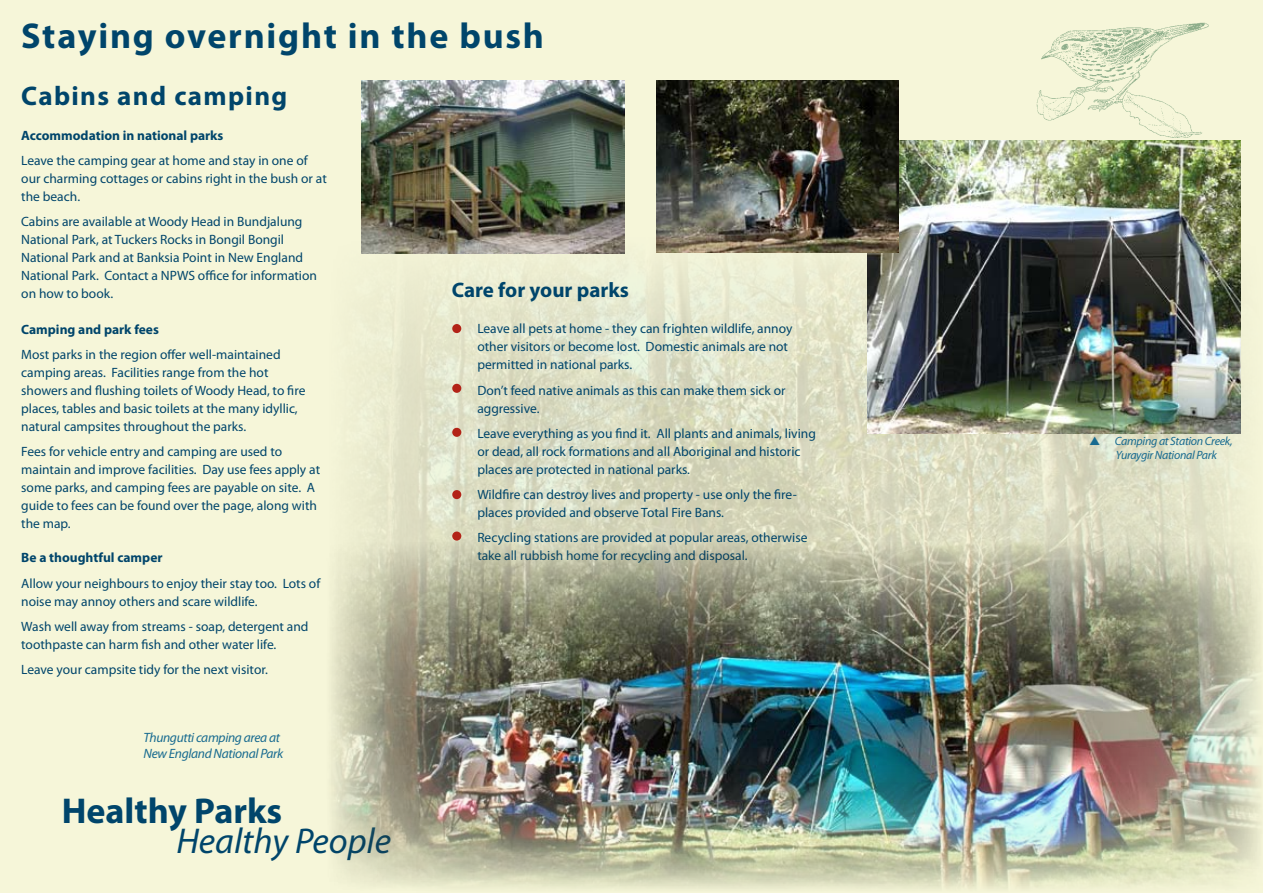
<style>
.page{position:relative;width:1263px;height:893px;background:#f6f6d9}
.page>*{position:absolute;margin:0;border:0;box-sizing:border-box;transform-origin:0 0}
.t1{font:700 36px "Myriad Pro";letter-spacing:.045em;color:#00456b}
.t2{font:italic 36px "Myriad Pro";color:#00456b}
.t3{font:700 36px "Myriad Pro";color:#00456b}
.t4{font:700 27px "Myriad Pro";letter-spacing:.05em;color:#00456b}
.t5{font:700 21px "Myriad Pro";color:#00456b}
.t6{font:13.5px/18px "Myriad Pro";color:#00456b}
.t7{font:700 13.5px "Myriad Pro";color:#00456b}
.t8{font:italic 13.5px/16.2px "Myriad Pro";letter-spacing:-.025em;color:#186b90}
.t9{font:italic 12px/14.4px "Myriad Pro";letter-spacing:-.025em;color:#186b90}
</style>
<div class="page">
<img style="left:354px;top:235px;width:887px;height:307px">
<img style="left:361px;top:81px;width:263px;height:173px">
<div style="left:452px;top:324px;width:9px;height:9px;background:#b32317;border-radius:50%"></div>
<div style="left:452px;top:384px;width:9px;height:9px;background:#b32317;border-radius:50%"></div>
<div style="left:452px;top:428px;width:9px;height:9px;background:#b32317;border-radius:50%"></div>
<div style="left:452px;top:490px;width:9px;height:9px;background:#b32317;border-radius:50%"></div>
<div style="left:452px;top:531px;width:9px;height:10px;background:#b32317;border-radius:50%"></div>
<img style="left:331px;top:542px;width:930px;height:347px">
<img style="left:867px;top:141px;width:374px;height:292px">
<img style="left:656px;top:81px;width:242px;height:171px">
<img style="left:1036px;top:22px;width:173px;height:116px">
<svg style="left:1090px;top:436px;width:9px;height:9px"></svg>
<h1 class="t1" style="left:21px;top:13px;width:524px">Staying overnight in the bush</h1>
<h2 class="t4" style="left:21px;top:79px;width:268px">Cabins and camping</h2>
<p class="t7" style="left:21px;top:126px;width:204px">Accommodation in national parks</p>
<p class="t6" style="left:21px;top:151px;width:307px">Leave the camping gear at home and stay in one of our charming cottages or cabins right in the bush or at the beach.</p>
<p class="t6" style="left:21px;top:212px;width:297px">Cabins are available at Woody Head in Bundjalung National Park, at Tuckers Rocks in Bongil Bongil National Park and at Banksia Point in New England National Park. Contact a NPWS office for information on how to book.</p>
<p class="t7" style="left:21px;top:321px;width:139px">Camping and park fees</p>
<p class="t6" style="left:21px;top:345px;width:286px">Most parks in the region offer well-maintained camping areas. Facilities range from the hot showers and flushing toilets of Woody Head, to fire places, tables and basic toilets at the many idyllic, natural campsites throughout the parks.</p>
<p class="t6" style="left:21px;top:443px;width:300px">Fees for vehicle entry and camping are used to maintain and improve facilities. Day use fees apply at some parks, and camping fees are payable on site. A guide to fees can be found over the page, along with the map.</p>
<p class="t7" style="left:21px;top:549px;width:143px">Be a thoughtful camper</p>
<p class="t6" style="left:21px;top:574px;width:301px">Allow your neighbours to enjoy their stay too. Lots of noise may annoy others and scare wildlife.</p>
<p class="t6" style="left:21px;top:617px;width:289px">Wash well away from streams - soap, detergent and toothpaste can harm fish and other water life.</p>
<p class="t6" style="left:21px;top:660px;width:248px">Leave your campsite tidy for the next visitor.</p>
<p class="t8" style="left:144px;top:729px;width:141px">Thungutti camping area at<br>New England National Park</p>
<h1 class="t3" style="left:62px;top:787px;width:222px">Healthy Parks</h1>
<h1 class="t2" style="left:176px;top:819px;width:216px">Healthy People</h1>
<h3 class="t5" style="left:452px;top:277px;width:179px">Care for your parks</h3>
<p class="t6" style="left:477px;top:320px;width:317px">Leave all pets at home - they can frighten wildlife, annoy other visitors or become lost. Domestic animals are not permitted in national parks.</p>
<p class="t6" style="left:477px;top:381px;width:310px">Don’t feed native animals as this can make them sick or aggressive.</p>
<p class="t6" style="left:477px;top:424px;width:340px">Leave everything as you find it. All plants and animals, living or dead, all rock formations and all Aboriginal and historic places are protected in national parks.</p>
<p class="t6" style="left:477px;top:485px;width:321px">Wildfire can destroy lives and property - use only the fire&shy;places provided and observe Total Fire Bans.</p>
<p class="t6" style="left:477px;top:528px;width:332px">Recycling stations are provided at popular areas, otherwise take all rubbish home for recycling and disposal.</p>
<p class="t9" style="left:1115px;top:434px;width:119px">Camping at Station Creek,<br>Yuraygir National Park</p>
</div>
